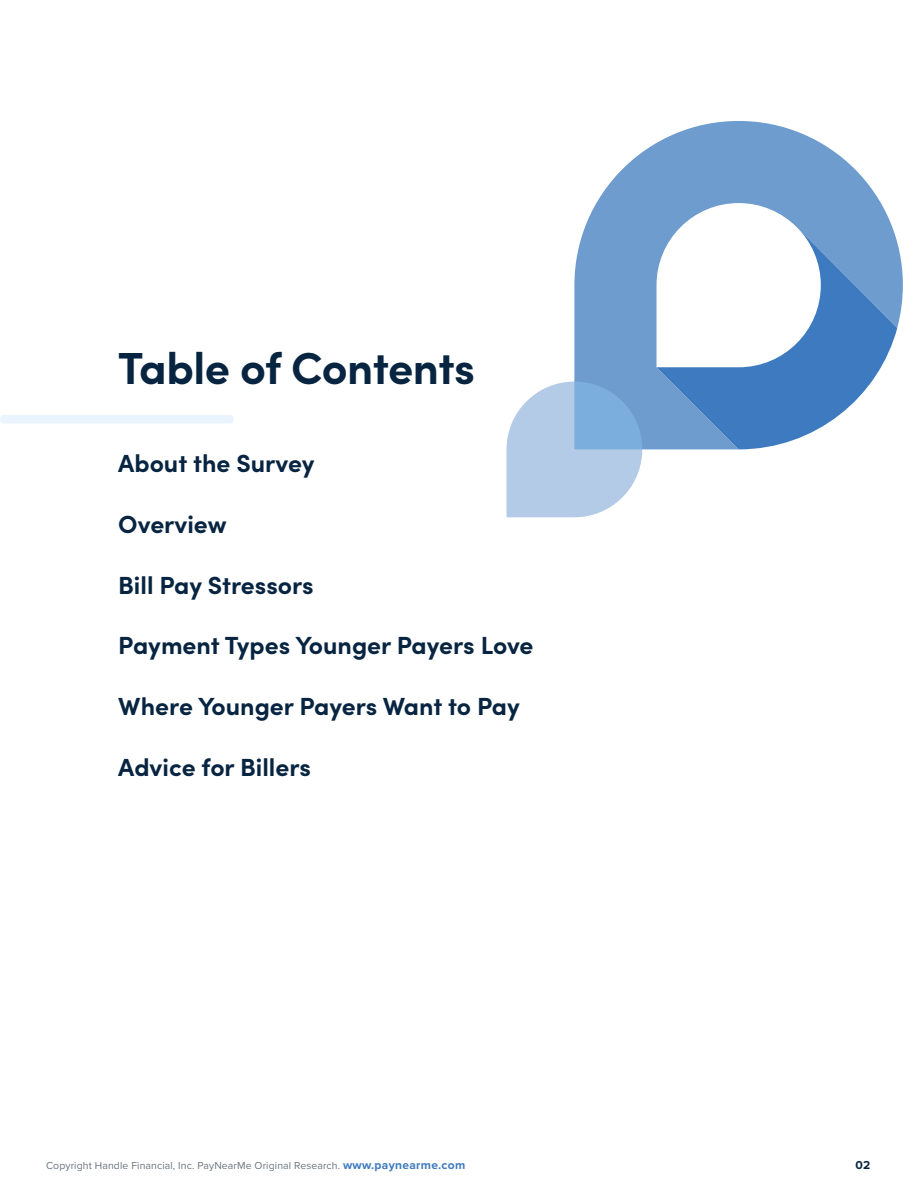
<style>
.page{position:relative;width:918px;height:1188px;background:#fff}
.page>*{position:absolute;margin:0;border:0;box-sizing:border-box;transform-origin:0 0}
.t1{font:700 45px "Sofia Pro";letter-spacing:-.015em;color:#072441}
.t2{font:700 24.75px "Sofia Pro";color:#072441}
.t3{font:700 12px "Proxima Nova";color:#072441}
.t4{font:10.5px "Proxima Nova";letter-spacing:.01em;color:#6b757f}
.s1{font-weight:700;font-size:12px;color:#3d7abd}
</style>
<div class="page">
<div style="left:0;top:415px;width:234px;height:9px;background:#e9f4ff;border-radius:4px"></div>
<svg style="left:574px;top:121px;width:329px;height:328px;fill:#6e9ccf"></svg>
<svg style="left:657px;top:227px;width:240px;height:222px"></svg>
<svg style="left:507px;top:382px;width:135px;height:135px;background:#acc8e5"></svg>
<p class="t1" style="left:118px;top:334px;width:358px">Table of Contents</p>
<p class="t2" style="left:118px;top:444px;width:198px">About the Survey</p>
<p class="t2" style="left:118px;top:505px;width:110px">Overview</p>
<p class="t2" style="left:118px;top:566px;width:197px">Bill Pay Stressors</p>
<p class="t2" style="left:118px;top:627px;width:417px">Payment Types Younger Payers Love</p>
<p class="t2" style="left:118px;top:687px;width:403px">Where Younger Payers Want to Pay</p>
<p class="t2" style="left:118px;top:748px;width:194px">Advice for Billers</p>
<p class="t4" style="left:46px;top:1158px;width:421px">Copyright Handle Financial, Inc. PayNearMe Original Research. <span class="s1">www.paynearme.com</span></p>
<p class="t3" style="left:856px;top:1156px;width:16px">02</p>
</div>
